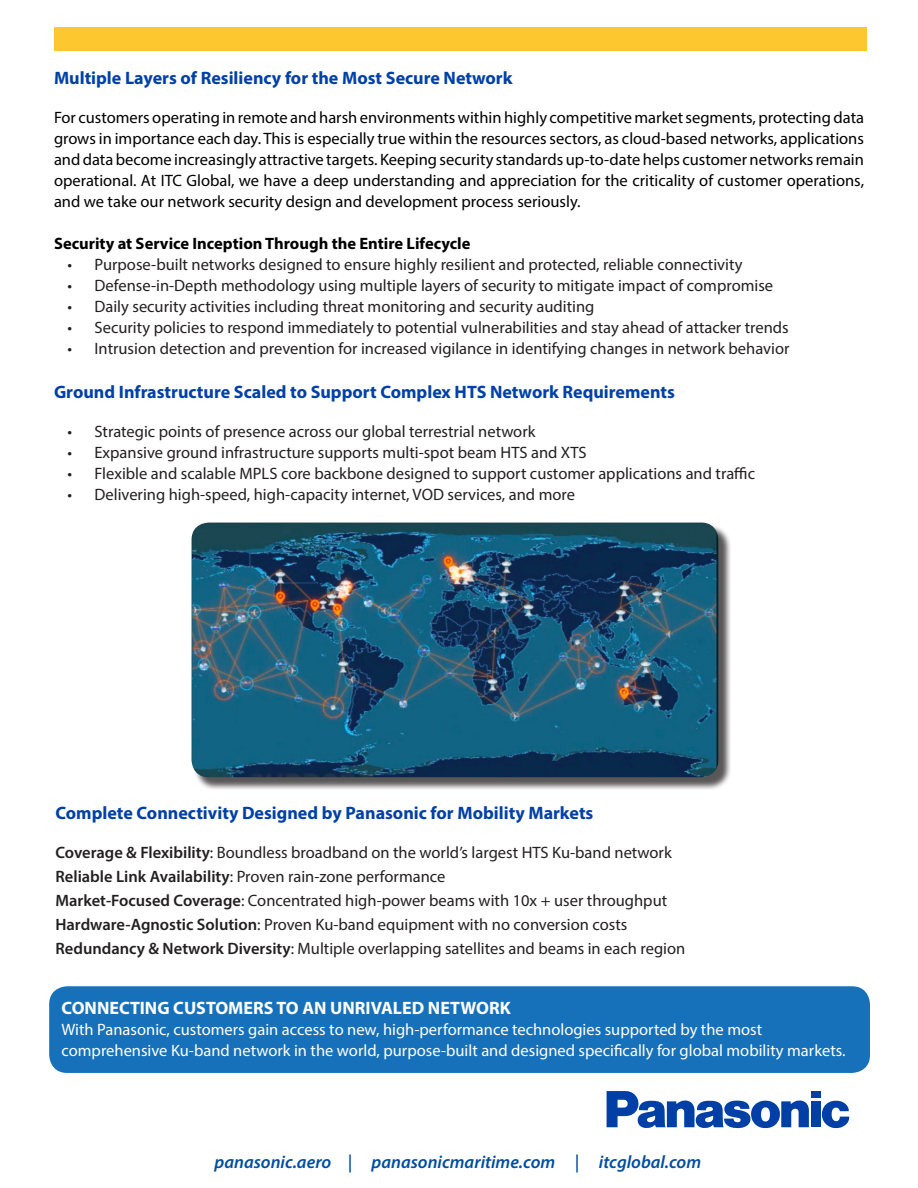
<style>
.page{position:relative;width:918px;height:1188px;background:#fff}
.page>*{position:absolute;margin:0;border:0;box-sizing:border-box;transform-origin:0 0}
.t1{font:700 18px "Myriad Pro";color:#0040a6}
.t2{font:italic 600 18px "Myriad Pro";color:#004da1}
.t3{font:700 18px "Myriad Pro";color:#fff}
.t4{font:16.5px "Myriad Pro";color:#231f20}
.t5{font:16.5px/21px "Myriad Pro";color:#000;text-align:justify}
.t6{font:16.5px/21px "Myriad Pro";color:#fff}
.t7{font:700 16.5px "Myriad Pro";color:#000}
.s1{font-weight:600}
</style>
<div class="page">
<svg style="left:607px;top:1091px;width:202px;height:37px"></svg>
<div style="left:811px;top:1101px;width:10px;height:26px;background:#0040a6"></div>
<div style="left:811px;top:1091px;width:10px;height:7px;background:#0040a6"></div>
<svg style="left:822px;top:1100px;width:27px;height:28px"></svg>
<div style="left:54px;top:28px;width:812px;height:23px;background:#fdc82f"></div>
<div style="left:49px;top:986px;width:821px;height:87px;background:#1671ba;border-radius:18px"></div>
<div style="left:194px;top:525px;width:537px;height:265px;background:#231f20;opacity:.75"></div>
<img style="left:192px;top:523px;width:526px;height:254px">
<p class="t1" style="left:54px;top:67px;width:460px">Multiple Layers of Resiliency for the Most Secure Network</p>
<p class="t5" style="left:54px;top:107px;width:812px">For customers operating in remote and harsh environments within highly competitive market segments, protecting data grows in importance each day. This is especially true within the resources sectors, as cloud-based networks, applications and data become increasingly attractive targets. Keeping security standards up-to-date helps customer networks remain operational. At ITC Global, we have a deep understanding and appreciation for the criticality of customer operations, and we take our network security design and development process seriously.</p>
<p class="t7" style="left:54px;top:233px;width:418px">Security at Service Inception Through the Entire Lifecycle</p>
<p class="t4" style="left:68px;top:255px;width:676px">• Purpose-built networks designed to ensure highly resilient and protected, reliable connectivity</p>
<p class="t4" style="left:68px;top:276px;width:707px">• Defense-in-Depth methodology using multiple layers of security to mitigate impact of compromise</p>
<p class="t4" style="left:68px;top:297px;width:528px">• Daily security activities including threat monitoring and security auditing</p>
<p class="t4" style="left:68px;top:318px;width:723px">• Security policies to respond immediately to potential vulnerabilities and stay ahead of attacker trends</p>
<p class="t4" style="left:68px;top:339px;width:723px">• Intrusion detection and prevention for increased vigilance in identifying changes in network behavior</p>
<p class="t1" style="left:54px;top:380px;width:622px">Ground Infrastructure Scaled to Support Complex HTS Network Requirements</p>
<p class="t4" style="left:68px;top:421px;width:470px">• Strategic points of presence across our global terrestrial network</p>
<p class="t4" style="left:68px;top:442px;width:521px">• Expansive ground infrastructure supports multi-spot beam HTS and XTS</p>
<p class="t4" style="left:68px;top:463px;width:689px">• Flexible and scalable MPLS core backbone designed to support customer applications and traffic</p>
<p class="t4" style="left:68px;top:484px;width:509px">• Delivering high-speed, high-capacity internet, VOD services, and more</p>
<p class="t1" style="left:56px;top:801px;width:539px">Complete Connectivity Designed by Panasonic for Mobility Markets</p>
<p class="t4" style="left:56px;top:842px;width:618px"><span class="s1">Coverage &amp; Flexibility</span>: Boundless broadband on the world’s largest HTS Ku-band network</p>
<p class="t4" style="left:56px;top:866px;width:391px"><span class="s1">Reliable Link Availability</span>: Proven rain-zone performance</p>
<p class="t4" style="left:56px;top:890px;width:613px"><span class="s1">Market-Focused Coverage</span>: Concentrated high-power beams with 10x + user throughput</p>
<p class="t4" style="left:56px;top:914px;width:573px"><span class="s1">Hardware-Agnostic Solution</span>: Proven Ku-band equipment with no conversion costs</p>
<p class="t4" style="left:56px;top:938px;width:631px"><span class="s1">Redundancy &amp; Network Diversity</span>: Multiple overlapping satellites and beams in each region</p>
<p class="t3" style="left:62px;top:996px;width:451px">CONNECTING CUSTOMERS TO AN UNRIVALED NETWORK</p>
<p class="t6" style="left:62px;top:1018px;width:786px">With Panasonic, customers gain access to new, high-performance technologies supported by the most comprehensive Ku-band network in the world, purpose-built and designed specifically for global mobility markets.</p>
<p class="t2" style="left:215px;top:1150px;width:488px">panasonic.aero | panasonicmaritime.com | itcglobal.com</p>
</div>
